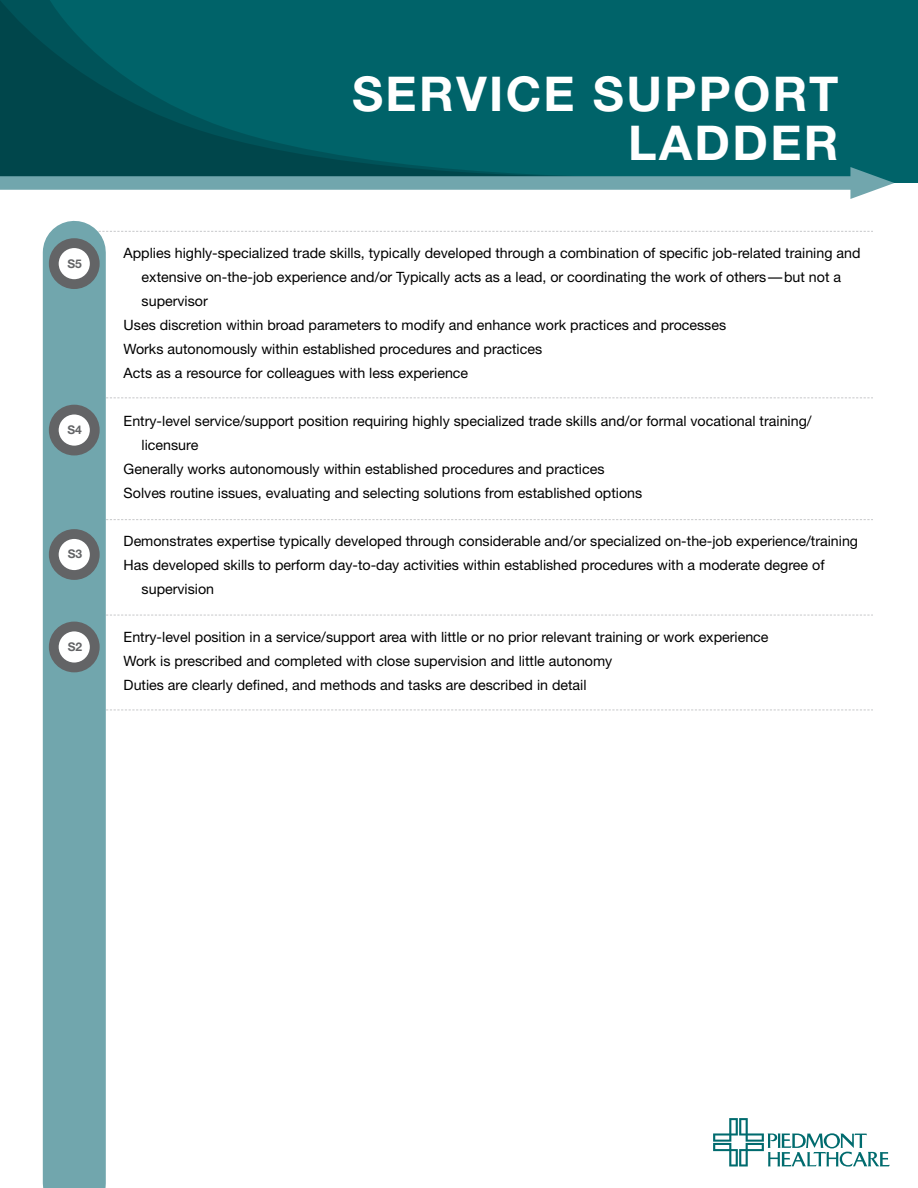
<style>
.page{position:relative;width:918px;height:1188px;background:#fff}
.page>*{position:absolute;margin:0;border:0;box-sizing:border-box;transform-origin:0 0}
.t1{font:700 48px/49.5px "Helvetica Neue";letter-spacing:.05em;color:#fff;text-align:right}
.t2{font:14.25px/24px "Helvetica Neue";color:#000}
.t3{font:700 12px "Helvetica Neue";color:#636466}
</style>
<div class="page">
<svg style="left:106px;top:710px;width:767px;height:1px"></svg>
<svg style="left:54px;top:231px;width:819px;height:1px"></svg>
<svg style="left:106px;top:519px;width:767px;height:1px"></svg>
<svg style="left:106px;top:397px;width:767px;height:1px"></svg>
<svg style="left:106px;top:615px;width:767px;height:1px"></svg>
<div style="left:0;top:0;width:918px;height:183px;background:#006369"></div>
<svg style="left:0;top:0;width:557px;height:176px"></svg>
<div style="left:43px;top:252px;width:63px;height:932px;background:#71a6ad"></div>
<div style="left:0;top:176px;width:869px;height:14px;background:#71a6ad"></div>
<svg style="left:850px;top:167px;width:44px;height:32px"></svg>
<svg style="left:54px;top:243px;width:41px;height:41px"></svg>
<div style="left:49px;top:238px;width:51px;height:51px;border:10px solid #636466;border-radius:50%"></div>
<svg style="left:54px;top:534px;width:41px;height:41px"></svg>
<div style="left:49px;top:529px;width:51px;height:51px;border:10px solid #636466;border-radius:50%"></div>
<div style="left:54px;top:626px;width:41px;height:41px;background:#fff;border-radius:50%"></div>
<div style="left:49px;top:622px;width:51px;height:50px;border:10px solid #636466;border-radius:50%"></div>
<div style="left:54px;top:410px;width:41px;height:41px;background:#fff;border-radius:50%"></div>
<div style="left:49px;top:405px;width:51px;height:50px;border:10px solid #636466;border-radius:50%"></div>
<svg style="left:713px;top:1118px;width:177px;height:49px"></svg>
<p class="t3" style="left:67px;top:256px;width:16px">S5</p>
<p class="t3" style="left:67px;top:422px;width:16px">S4</p>
<p class="t3" style="left:68px;top:547px;width:16px">S3</p>
<p class="t3" style="left:68px;top:639px;width:16px">S2</p>
<h1 class="t1" style="left:352px;top:68px;width:488px">SERVICE SUPPORT<br>LADDER</h1>
<p class="t2" style="left:124px;top:241px;width:738px">Applies highly-specialized trade skills, typically developed through a combination of specific job-related training and</p>
<p class="t2" style="left:142px;top:265px;width:701px">extensive on-the-job experience and/or Typically acts as a lead, or coordinating the work of others—but not a</p>
<p class="t2" style="left:142px;top:289px;width:68px">supervisor</p>
<p class="t2" style="left:124px;top:313px;width:604px">Uses discretion within broad parameters to modify and enhance work practices and processes</p>
<p class="t2" style="left:124px;top:337px;width:420px">Works autonomously within established procedures and practices</p>
<p class="t2" style="left:124px;top:361px;width:346px">Acts as a resource for colleagues with less experience</p>
<p class="t2" style="left:124px;top:409px;width:689px">Entry-level service/support position requiring highly specialized trade skills and/or formal vocational training/</p>
<p class="t2" style="left:142px;top:433px;width:58px">licensure</p>
<p class="t2" style="left:124px;top:457px;width:482px">Generally works autonomously within established procedures and practices</p>
<p class="t2" style="left:124px;top:481px;width:520px">Solves routine issues, evaluating and selecting solutions from established options</p>
<p class="t2" style="left:124px;top:529px;width:736px">Demonstrates expertise typically developed through considerable and/or specialized on-the-job experience/training</p>
<p class="t2" style="left:124px;top:553px;width:702px">Has developed skills to perform day-to-day activities within established procedures with a moderate degree of</p>
<p class="t2" style="left:142px;top:577px;width:74px">supervision</p>
<p class="t2" style="left:124px;top:625px;width:646px">Entry-level position in a service/support area with little or no prior relevant training or work experience<br>Work is prescribed and completed with close supervision and little autonomy<br>Duties are clearly defined, and methods and tasks are described in detail</p>
</div>
